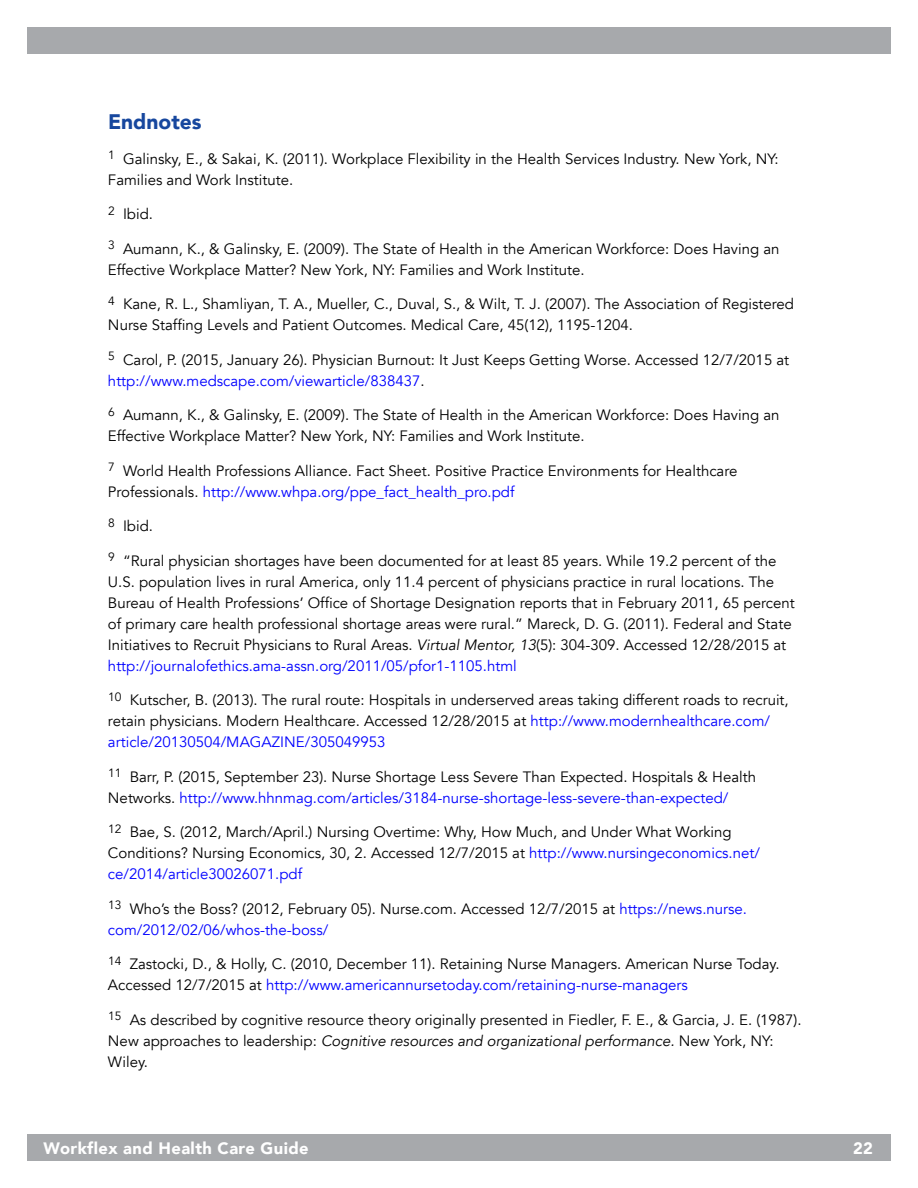
<style>
.page{position:relative;width:918px;height:1188px;background:#fff}
.page>*{position:absolute;margin:0;border:0;box-sizing:border-box;transform-origin:0 0}
.t1{font:900 21px "Avenir";color:#17479e}
.t2{font:900 16.5px "Avenir";letter-spacing:.025em;color:#fff}
.t3{font:15px/21px "Avenir";color:#000}
.s1{color:#00f}
.s2{font-style:italic}
</style>
<div class="page">
<div style="left:27px;top:1134px;width:864px;height:27px;background:#a7a9ac"></div>
<div style="left:27px;top:27px;width:864px;height:27px;background:#a7a9ac"></div>
<h1 class="t1" style="left:108px;top:104px;width:95px">Endnotes</h1>
<p class="t3" style="left:108px;top:148px;width:672px"><sup>1</sup> Galinsky, E., &amp; Sakai, K. (2011). Workplace Flexibility in the Health Services Industry. New York, NY:<br>Families and Work Institute.</p>
<p class="t3" style="left:108px;top:204px;width:47px"><sup>2</sup> Ibid.</p>
<p class="t3" style="left:108px;top:238px;width:673px"><sup>3</sup> Aumann, K., &amp; Galinsky, E. (2009). The State of Health in the American Workforce: Does Having an<br>Effective Workplace Matter? New York, NY: Families and Work Institute.</p>
<p class="t3" style="left:108px;top:294px;width:688px"><sup>4</sup> Kane, R. L., Shamliyan, T. A., Mueller, C., Duval, S., &amp; Wilt, T. J. (2007). The Association of Registered<br>Nurse Staffing Levels and Patient Outcomes. Medical Care, 45(12), 1195-1204.</p>
<p class="t3" style="left:108px;top:349px;width:683px"><sup>5</sup> Carol, P. (2015, January 26). Physician Burnout: It Just Keeps Getting Worse. Accessed 12/7/2015 at <span class="s1">http://www.medscape.com/viewarticle/838437</span>.</p>
<p class="t3" style="left:108px;top:405px;width:673px"><sup>6</sup> Aumann, K., &amp; Galinsky, E. (2009). The State of Health in the American Workforce: Does Having an<br>Effective Workplace Matter? New York, NY: Families and Work Institute.</p>
<p class="t3" style="left:108px;top:460px;width:631px"><sup>7</sup> World Health Professions Alliance. Fact Sheet. Positive Practice Environments for Healthcare<br>Professionals. <span class="s1">http://www.whpa.org/ppe_fact_health_pro.pdf</span></p>
<p class="t3" style="left:108px;top:516px;width:47px"><sup>8</sup> Ibid.</p>
<p class="t3" style="left:108px;top:550px;width:688px"><sup>9</sup> “Rural physician shortages have been documented for at least 85 years. While 19.2 percent of the U.S. population lives in rural America, only 11.4 percent of physicians practice in rural locations. The Bureau of Health Professions’ Office of Shortage Designation reports that in February 2011, 65 percent of primary care health professional shortage areas were rural.” Mareck, D. G. (2011). Federal and State Initiatives to Recruit Physicians to Rural Areas. <span class="s2">Virtual Mentor, 13</span>(5): 304-309. Accessed 12/28/2015 at <span class="s1">http://journalofethics.ama-assn.org/2011/05/pfor1-1105.html</span></p>
<p class="t3" style="left:108px;top:690px;width:682px"><sup>10</sup> Kutscher, B. (2013). The rural route: Hospitals in underserved areas taking different roads to recruit, retain physicians. Modern Healthcare. Accessed 12/28/2015 at <span class="s1">http://www.modernhealthcare.com/ article/20130504/MAGAZINE/305049953</span></p>
<p class="t3" style="left:108px;top:766px;width:650px"><sup>11</sup> Barr, P. (2015, September 23). Nurse Shortage Less Severe Than Expected. Hospitals &amp; Health<br>Networks. <span class="s1">http://www.hhnmag.com/articles/3184-nurse-shortage-less-severe-than-expected/</span></p>
<p class="t3" style="left:108px;top:822px;width:654px"><sup>12</sup> Bae, S. (2012, March/April.) Nursing Overtime: Why, How Much, and Under What Working<br>Conditions? Nursing Economics, 30, 2. Accessed 12/7/2015 at <span class="s1">http://www.nursingeconomics.net/ ce/2014/article30026071.pdf</span></p>
<p class="t3" style="left:108px;top:898px;width:641px"><sup>13</sup> Who’s the Boss? (2012, February 05). Nurse.com. Accessed 12/7/2015 at <span class="s1">https://news.nurse. com/2012/02/06/whos-the-boss/</span></p>
<p class="t3" style="left:108px;top:954px;width:673px"><sup>14</sup> Zastocki, D., &amp; Holly, C. (2010, December 11). Retaining Nurse Managers. American Nurse Today.<br>Accessed 12/7/2015 at <span class="s1">http://www.americannursetoday.com/retaining-nurse-managers</span></p>
<p class="t3" style="left:108px;top:1009px;width:695px"><sup>15</sup> As described by cognitive resource theory originally presented in Fiedler, F. E., &amp; Garcia, J. E. (1987).<br>New approaches to leadership: <span class="s2">Cognitive resources and organizational performance.</span> New York, NY:<br>Wiley.</p>
<p class="t2" style="left:44px;top:1134px;width:267px">Workflex and Health Care Guide</p>
<p class="t2" style="left:853px;top:1134px;width:21px">22</p>
</div>
